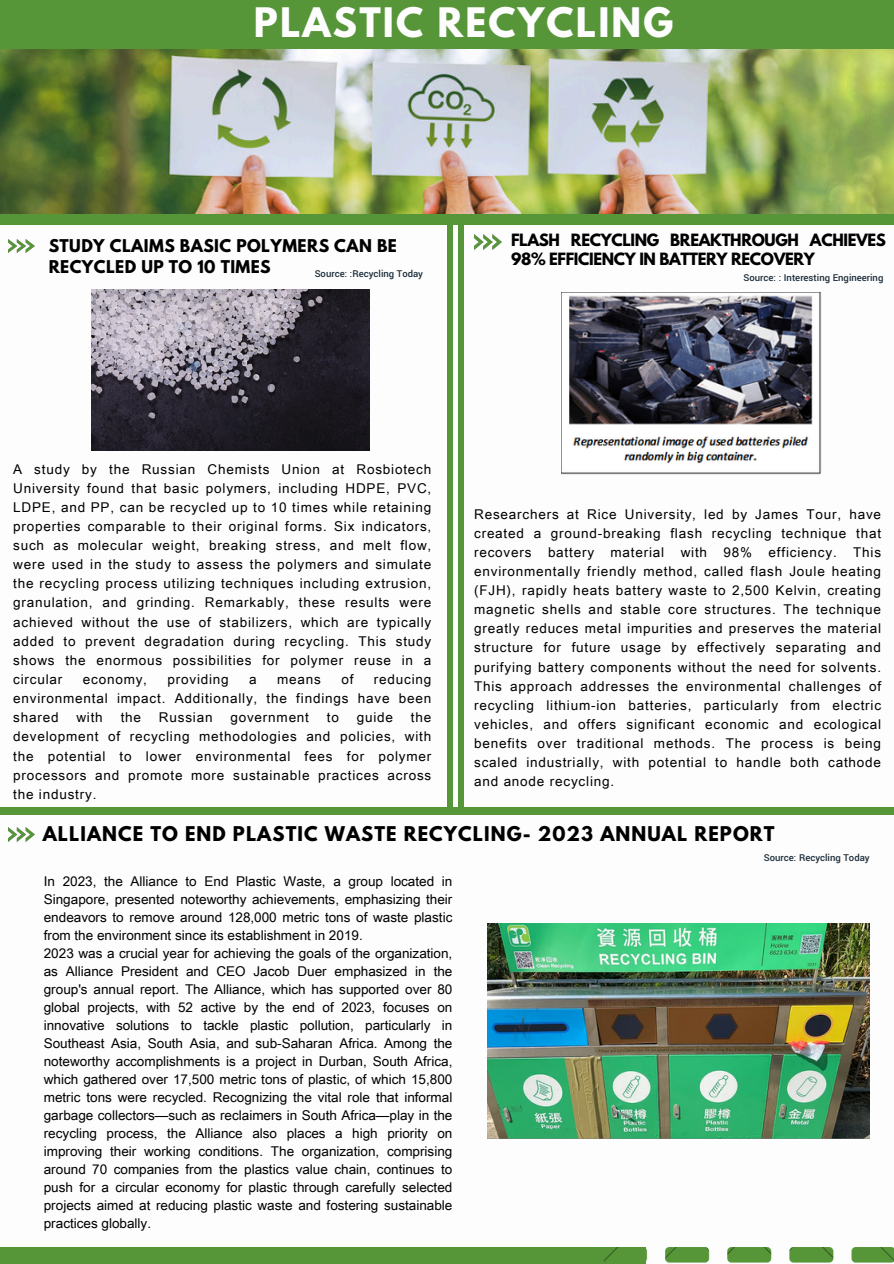
<style>
.page{position:relative;width:894px;height:1264px;background:#fff}
.page>*{position:absolute;margin:0;border:0;box-sizing:border-box;transform-origin:0 0}
.t1{font:700 36px "League Spartan";letter-spacing:.06em;color:#fdfdfd}
.t2{font:700 18px "League Spartan";letter-spacing:.06em;color:#000}
.t3{font:700 15.6px/21.3px "League Spartan";letter-spacing:.025em;color:#000}
.t4{font:700 15px/19.2px "League Spartan";letter-spacing:-.02em;color:#000}
.t5{font:13.5px/19.2px "Arial Unicode MS";color:#000;text-align:justify}
.t6{font:13.5px "Arial Unicode MS";letter-spacing:.06em;color:#000}
.t7{font:500 10.5px "Yantramanav";color:#1c2d3a}
</style>
<div class="page">
<img style="left:8px;top:239px;width:26px;height:13px">
<div style="left:0;top:0;width:893px;height:50px;background:#569639"></div>
<div style="left:0;top:1247px;width:646px;height:16px;background:#569639"></div>
<div style="left:446px;top:225px;width:6px;height:586px;background:#569639"></div>
<div style="left:458px;top:217px;width:5px;height:594px;background:#569639"></div>
<img style="left:474px;top:235px;width:27px;height:14px">
<div style="left:0;top:210px;width:893px;height:15px;background:#569639"></div>
<img style="left:603px;top:1247px;width:290px;height:16px">
<img style="left:0;top:50px;width:893px;height:163px">
<div style="left:0;top:807px;width:893px;height:8px;background:#569639"></div>
<img style="left:8px;top:827px;width:26px;height:14px">
<img style="left:561px;top:293px;width:261px;height:182px">
<img style="left:91px;top:289px;width:278px;height:161px">
<img style="left:487px;top:923px;width:381px;height:215px">
<p class="t1" style="left:254px;top:5px;width:421px">PLASTIC RECYCLING</p>
<p class="t3" style="left:49px;top:237px;width:350px">STUDY CLAIMS BASIC POLYMERS CAN BE<br>RECYCLED UP TO 10 TIMES</p>
<h3 class="t4" style="left:511px;top:232px;width:376px">FLASH RECYCLING BREAKTHROUGH ACHIEVES<br>98% EFFICIENCY IN BATTERY RECOVERY</h3>
<p class="t7" style="left:314px;top:267px;width:110px">Source: :Recycling Today</p>
<p class="t7" style="left:743px;top:271px;width:141px">Source: : Interesting Engineering</p>
<h1 class="t5" style="left:13px;top:458px;width:419px">A study by the Russian Chemists Union at Rosbiotech University found that basic polymers, including HDPE, PVC, LDPE, and PP, can be recycled up to 10 times while retaining properties comparable to their original forms. Six indicators, such as molecular weight, breaking stress, and melt flow, were used in the study to assess the polymers and simulate the recycling process utilizing techniques including extrusion, granulation, and grinding. Remarkably, these results were achieved without the use of stabilizers, which are typically added to prevent degradation during recycling. This study shows the enormous possibilities for polymer reuse in a circular</h1>
<h1 class="t6" style="left:83px;top:669px;width:66px">economy,</h1>
<h1 class="t6" style="left:167px;top:669px;width:63px">providing</h1>
<h1 class="t5" style="left:249px;top:669px;width:9px">a</h1>
<h1 class="t5" style="left:277px;top:669px;width:45px">means</h1>
<h1 class="t5" style="left:341px;top:669px;width:14px">of</h1>
<h1 class="t5" style="left:13px;top:669px;width:419px;text-indent:360px">reducing environmental impact. Additionally, the findings have been shared</h1>
<h1 class="t5" style="left:13px;top:707px;width:419px;text-indent:397px">the development of recycling methodologies and policies, with the potential to lower environmental fees for polymer processors and promote more sustainable practices across the industry.</h1>
<h1 class="t5" style="left:76px;top:707px;width:28px">with</h1>
<h1 class="t5" style="left:121px;top:707px;width:22px">the</h1>
<h1 class="t6" style="left:159px;top:707px;width:55px">Russian</h1>
<h1 class="t6" style="left:230px;top:707px;width:80px">government</h1>
<h1 class="t5" style="left:327px;top:707px;width:14px">to</h1>
<h1 class="t5" style="left:357px;top:707px;width:38px">guide</h1>
<p class="t5" style="left:474px;top:503px;width:408px">Researchers at Rice University, led by James Tour, have created a ground-breaking flash recycling technique that recovers battery material with 98% efficiency. This environmentally friendly method, called flash Joule heating (FJH), rapidly heats battery waste to 2,500 Kelvin, creating magnetic shells and stable core structures. The technique greatly reduces metal impurities and preserves the material structure for future usage by effectively separating and purifying battery components without the need for solvents.<br>This approach addresses the environmental challenges of recycling lithium-ion batteries, particularly from electric vehicles, and offers significant economic and ecological benefits over traditional methods. The process is being scaled industrially, with potential to handle both cathode and anode recycling.</p>
<p class="t2" style="left:43px;top:824px;width:733px">ALLIANCE TO END PLASTIC WASTE RECYCLING- 2023 ANNUAL REPORT</p>
<h3 class="t5" style="left:44px;top:871px;width:410px;line-height:18px;text-align:left">In 2023, the Alliance to End Plastic Waste, a group located in Singapore, presented noteworthy achievements, emphasizing their endeavors to remove around 128,000 metric tons of waste plastic from the environment since its establishment in 2019.<br>2023 was a crucial year for achieving the goals of the organization, as Alliance President and CEO Jacob Duer emphasized in the group's annual report. The Alliance, which has supported over 80 global projects, with 52 active by the end of 2023, focuses on innovative solutions to tackle plastic pollution, particularly in Southeast Asia, South Asia, and sub-Saharan Africa. Among the noteworthy accomplishments is a project in Durban, South Africa, which gathered over 17,500 metric tons of plastic, of which 15,800 metric tons were recycled. Recognizing the vital role that informal garbage collectors—such as reclaimers in South Africa—play in the recycling process, the Alliance also places a high priority on improving their working conditions. The organization, comprising around 70 companies from the plastics value chain, continues to push for a circular economy for plastic through carefully selected projects aimed at reducing plastic waste and fostering sustainable practices globally.</h3>
<p class="t7" style="left:763px;top:851px;width:107px">Source: Recycling Today</p>
</div>
